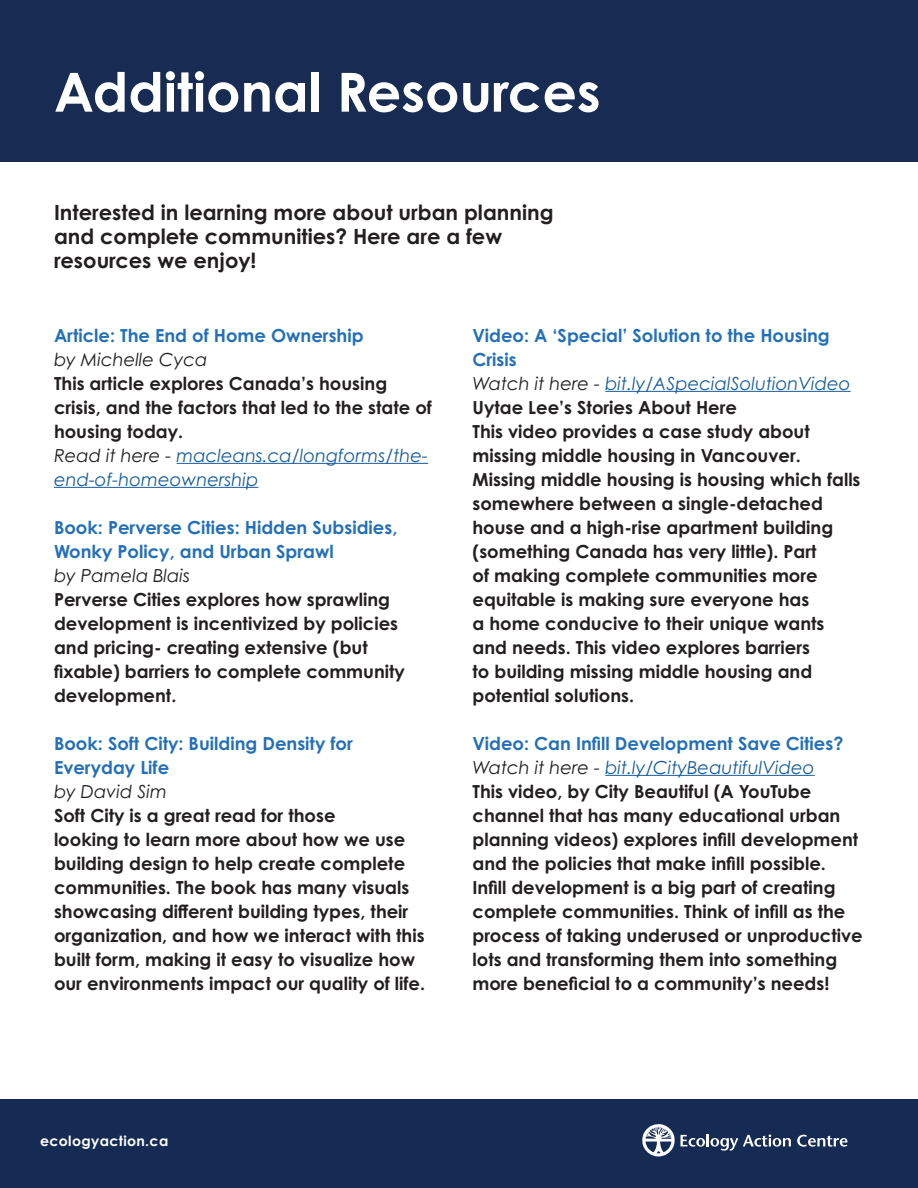
<style>
.page{position:relative;width:918px;height:1188px;background:#fff}
.page>*{position:absolute;margin:0;border:0;box-sizing:border-box;transform-origin:0 0}
.t1{font:700 54px "Century Gothic Pro";color:#fff}
.t2{font:700 21px/24px "Century Gothic Pro";color:#231f20}
.t3{font:700 18px/24px "Century Gothic Pro";color:#231f20}
.t4{font:700 18px/24px "Century Gothic Pro";color:#2370b9}
.t5{font:italic 18px/24px "Century Gothic Pro";color:#175d9e}
.t6{font:italic 18px "Century Gothic Pro";color:#231f20}
.t7{font:700 14.1px "Century Gothic Pro";letter-spacing:.025em;color:#fff}
.s1{color:#231f20}
</style>
<div class="page">
<div style="left:0;top:1099px;width:918px;height:89px;background:#162b53"></div>
<svg style="left:681px;top:1134px;width:110px;height:17px"></svg>
<svg style="left:797px;top:1135px;width:51px;height:12px"></svg>
<svg style="left:642px;top:1124px;width:33px;height:33px"></svg>
<div style="left:0;top:0;width:918px;height:162px;background:#172b53"></div>
<hr style="left:177px;top:463px;width:251px;height:1px;background:#175d9e">
<hr style="left:54px;top:487px;width:204px;height:1px;background:#175d9e">
<hr style="left:605px;top:391px;width:246px;height:1px;background:#175d9e">
<hr style="left:605px;top:775px;width:210px;height:1px;background:#175d9e">
<p class="t1" style="left:54px;top:58px;width:548px">Additional Resources</p>
<p class="t2" style="left:54px;top:200px;width:501px">Interested in learning more about urban planning and complete communities? Here are a few resources we enjoy!</p>
<p class="t4" style="left:54px;top:323px;width:311px">Article: The End of Home Ownership</p>
<p class="t6" style="left:54px;top:348px;width:155px">by Michelle Cyca</p>
<p class="t3" style="left:54px;top:371px;width:379px">This article explores Canada’s housing crisis, and the factors that led to the state of housing today.</p>
<p class="t5" style="left:54px;top:443px;width:376px"><span class="s1">Read it here -</span> macleans.ca/longforms/the&shy;end-of-homeownership</p>
<p class="t4" style="left:54px;top:515px;width:345px">Book: Perverse Cities: Hidden Subsidies,<br>Wonky Policy, and Urban Sprawl</p>
<p class="t6" style="left:54px;top:564px;width:138px">by Pamela Blais</p>
<p class="t3" style="left:54px;top:587px;width:353px">Perverse Cities explores how sprawling development is incentivized by policies and pricing- creating extensive (but fixable) barriers to complete community development.</p>
<p class="t4" style="left:54px;top:731px;width:300px">Book: Soft City: Building Density for<br>Everyday Life</p>
<p class="t6" style="left:54px;top:780px;width:114px">by David Sim</p>
<p class="t3" style="left:54px;top:803px;width:373px">Soft City is a great read for those<br>looking to learn more about how we use building design to help create complete communities. The book has many visuals showcasing different building types, their organization, and how we interact with this built form, making it easy to visualize how our environments impact our quality of life.</p>
<p class="t4" style="left:472px;top:323px;width:359px">Video: A ‘Special’ Solution to the Housing<br>Crisis</p>
<p class="t5" style="left:472px;top:371px;width:380px"><span class="s1">Watch it here -</span> bit.ly/ASpecialSolutionVideo</p>
<p class="t3" style="left:472px;top:395px;width:266px">Uytae Lee’s Stories About Here</p>
<p class="t3" style="left:472px;top:419px;width:390px">This video provides a case study about missing middle housing in Vancouver.<br>Missing middle housing is housing which falls somewhere between a single-detached house and a high-rise apartment building (something Canada has very little). Part<br>of making complete communities more equitable is making sure everyone has<br>a home conducive to their unique wants and needs. This video explores barriers<br>to building missing middle housing and potential solutions.</p>
<p class="t4" style="left:472px;top:731px;width:372px">Video: Can Infill Development Save Cities?</p>
<p class="t5" style="left:472px;top:755px;width:344px"><span class="s1">Watch it here -</span> bit.ly/CityBeautifulVideo</p>
<p class="t3" style="left:472px;top:779px;width:392px">This video, by City Beautiful (A YouTube channel that has many educational urban planning videos) explores infill development and the policies that make infill possible.<br>Infill development is a big part of creating complete communities. Think of infill as the process of taking underused or unproductive lots and transforming them into something more beneficial to a community’s needs!</p>
<p class="t7" style="left:40px;top:1133px;width:130px">ecologyaction.ca</p>
</div>
